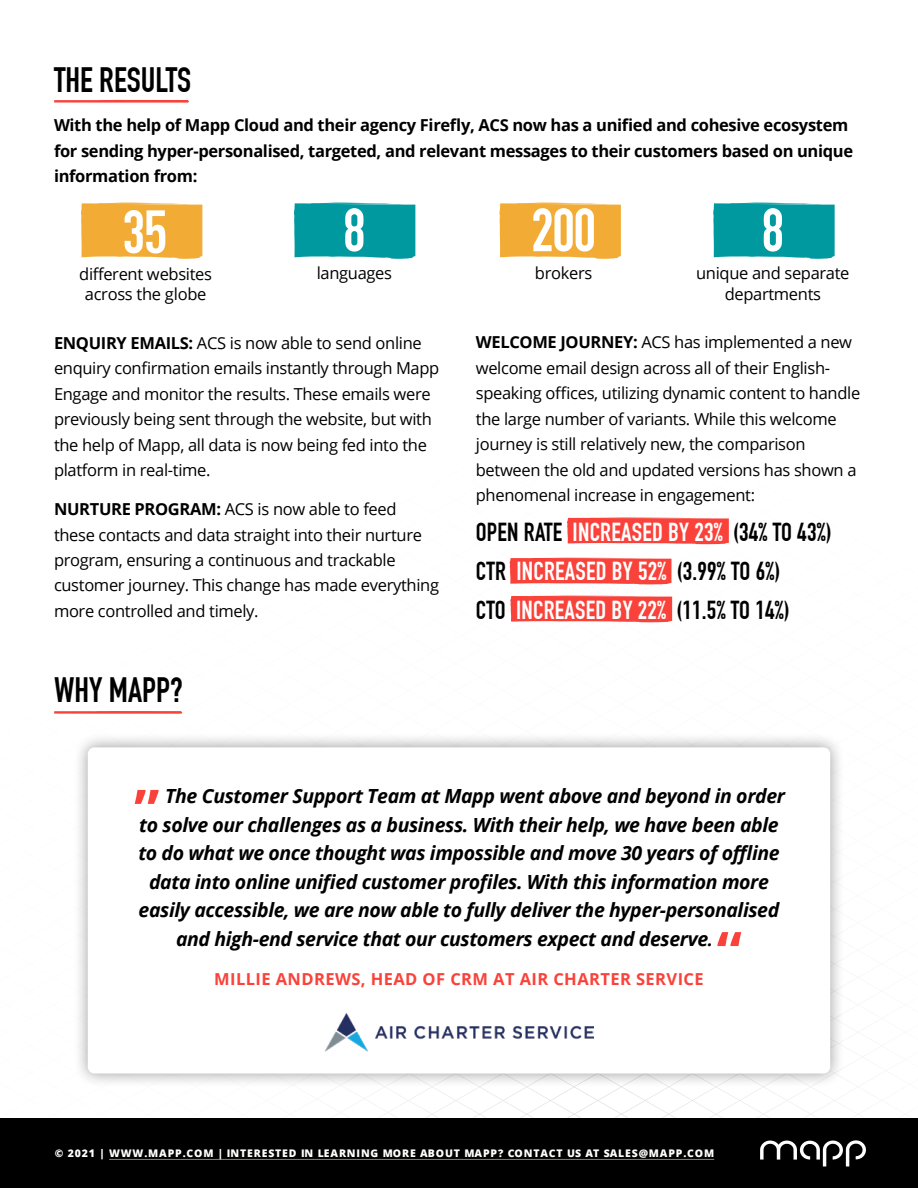
<style>
.page{position:relative;width:918px;height:1188px;background:#fff}
.page>*{position:absolute;margin:0;border:0;box-sizing:border-box;transform-origin:0 0}
.t1{font:700 60px "DIN Condensed";color:#fff}
.t2{font:700 57px "Open Sans";color:#f9423a}
.t3{font:700 34.5px "DIN Condensed";color:#000}
.t4{font:700 25.5px/39px "DIN Condensed";letter-spacing:.01em;color:#000}
.t5{font:italic 700 19.5px "Open Sans";letter-spacing:-.02em;color:#000}
.t6{font:16.5px/25.5px "Open Sans";letter-spacing:-.02em;color:#000}
.t7{font:700 16.5px/25.5px "Open Sans";letter-spacing:-.02em;color:#000}
.t8{font:700 16.5px "Open Sans";letter-spacing:.025em;color:#f9423a}
.t9{font:800 10.5px "Open Sans";letter-spacing:.08em;color:#fffffd}
.s1{font-family:"DIN Cond"}
.s2{font-weight:700}
.s3{color:#fff}
.s4{font-size:18px}
</style>
<div class="page">
<svg style="left:0;top:1088px;width:527px;height:31px"></svg>
<div style="left:73px;top:732px;width:772px;height:356px;background:#000;opacity:.4"></div>
<div style="left:88px;top:747px;width:742px;height:327px;background:#fff;border-radius:7px"></div>
<svg style="left:510px;top:558px;width:162px;height:26px;background:#f94740"></svg>
<div style="left:510px;top:596px;width:162px;height:26px;background:#f9423a"></div>
<svg style="left:567px;top:517px;width:162px;height:27px;background:#fa4d47"></svg>
<svg style="left:81px;top:202px;width:122px;height:57px;background:#f2b041"></svg>
<svg style="left:294px;top:202px;width:122px;height:57px;background:#119fa5"></svg>
<svg style="left:499px;top:202px;width:122px;height:57px;background:#f2b041"></svg>
<svg style="left:713px;top:202px;width:122px;height:57px;background:#119fa5"></svg>
<div style="left:0;top:1119px;width:918px;height:69px;background:#000"></div>
<svg style="left:527px;top:1045px;width:391px;height:121px"></svg>
<hr style="left:109px;top:1159px;width:605px;height:1px;background:#fffffd">
<svg style="left:54px;top:100px;width:135px;height:3px"></svg>
<svg style="left:54px;top:711px;width:129px;height:3px"></svg>
<img style="left:325px;top:1013px;width:269px;height:38px">
<h3 class="t3" style="left:54px;top:60px;width:139px">THE RESULTS</h3>
<p class="t7" style="left:54px;top:112px;width:801px">With the help of Mapp Cloud and their agency Firefly, ACS now has a unified and cohesive ecosystem for sending hyper-personalised, targeted, and relevant messages to their customers based on unique information from:</p>
<h1 class="t1" style="left:123px;top:197px;width:47px">3<span class="s1">5</span></h1>
<h1 class="t1" style="left:343px;top:195px;width:24px">8</h1>
<p class="t6" style="left:317px;top:260px;width:77px">languages</p>
<p class="t6" style="left:79px;top:264px;width:134px;line-height:19.8px;text-align:center">different websites across the globe</p>
<p class="t6" style="left:54px;top:329px;width:387px"><span class="s2">ENQUIRY EMAILS:</span> ACS is now able to send online enquiry confirmation emails instantly through Mapp Engage and monitor the results. These emails were previously being sent through the website, but with the help of Mapp, all data is now being fed into the platform in real-time.</p>
<p class="t6" style="left:54px;top:496px;width:387px"><span class="s2">NURTURE PROGRAM:</span> ACS is now able to feed these contacts and data straight into their nurture program, ensuring a continuous and trackable customer journey. This change has made everything more controlled and timely.</p>
<h3 class="t3" style="left:54px;top:670px;width:131px">WHY MAPP?</h3>
<h1 class="t1" style="left:531px;top:195px;width:66px">200</h1>
<p class="t6" style="left:535px;top:260px;width:59px">brokers</p>
<h1 class="t1" style="left:762px;top:195px;width:24px">8</h1>
<p class="t6" style="left:696px;top:262px;width:155px;line-height:21px;text-align:center">unique and separate departments</p>
<p class="t6" style="left:476px;top:329px;width:386px"><span class="s2">WELCOME JOURNEY:</span> ACS has implemented a new welcome email design across all of their English&shy;speaking offices, utilizing dynamic content to handle the large number of variants. While this welcome journey is still relatively new, the comparison between the old and updated versions has shown a phenomenal increase in engagement:</p>
<h3 class="t4" style="left:476px;top:512px;width:357px">OPEN RATE <span class="s3">INCREASED BY 23%</span> (34% TO 43%)<br>CTR <span class="s3">INCREASED BY 52%</span> (3.99% TO 6%)<br>CTO <span class="s3">INCREASED BY 22%</span> (11.5% TO 14%)</h3>
<h2 class="t2" style="left:133px;top:736px;width:31px">„</h2>
<p class="t5" style="left:165px;top:782px;width:621px">The Customer Support Team at Mapp went above and beyond in order</p>
<p class="t5" style="left:139px;top:811px;width:641px">to solve our challenges as a business. With their help, we have been able</p>
<p class="t5" style="left:138px;top:839px;width:643px">to do what we once thought was impossible and move 30 years of offline</p>
<p class="t5" style="left:149px;top:868px;width:621px">data into online unified customer profiles. With this information more</p>
<p class="t5" style="left:139px;top:896px;width:642px">easily accessible, we are now able to fully deliver the hyper-personalised</p>
<p class="t5" style="left:176px;top:925px;width:538px">and high-end service that our customers expect and deserve<span class="s4">.</span></p>
<p class="t8" style="left:214px;top:967px;width:491px">MILLIE ANDREWS, HEAD OF CRM AT AIR CHARTER SERVICE</p>
<h2 class="t2" style="left:717px;top:912px;width:27px">“</h2>
<p class="t9" style="left:55px;top:1146px;width:661px"><span class="s3">© 2021 |</span> WWW.MAPP.COM | INTERESTED IN LEARNING MORE ABOUT MAPP? CONTACT US AT SALES@MAPP.COM</p>
</div>
